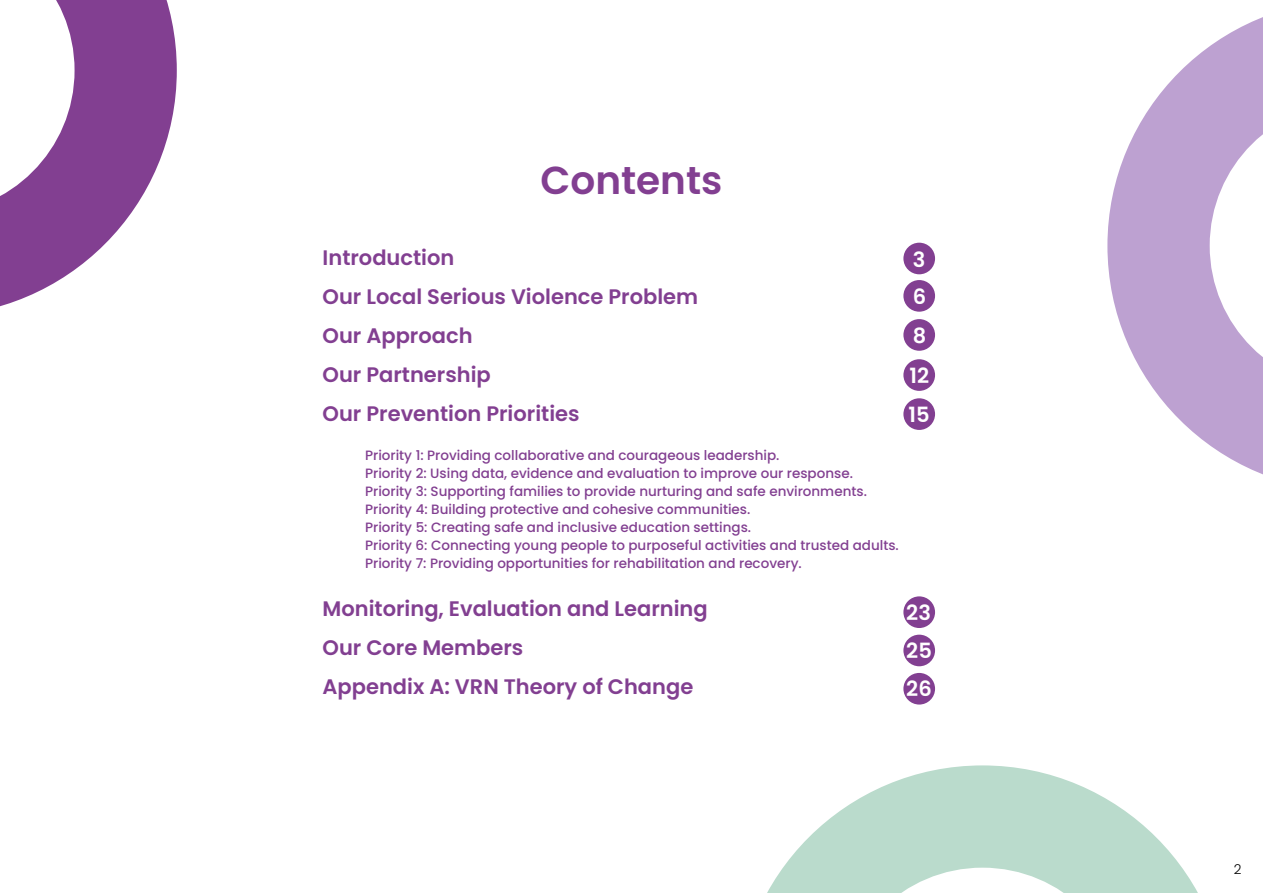
<style>
.page{position:relative;width:1263px;height:893px;background:#fff}
.page>*{position:absolute;margin:0;border:0;box-sizing:border-box;transform-origin:0 0}
.t1{font:600 39px "Poppins";color:#823f91}
.t2{font:600 21px "Poppins";color:#823f91}
.t3{font:600 21px "Poppins";color:#fff}
.t4{font:500 13.5px "Poppins";color:#823f91}
.t5{font:300 13.5px "Poppins";color:#000}
</style>
<div class="page">
<svg style="left:767px;top:765px;width:431px;height:128px;fill:#badbcc"></svg>
<svg style="left:1107px;top:17px;width:156px;height:458px;fill:#bda1d1"></svg>
<svg style="left:0;top:0;width:177px;height:307px;fill:#823f91"></svg>
<div style="left:903px;top:673px;width:32px;height:31px;background:#823f91;border-radius:50%"></div>
<div style="left:903px;top:596px;width:32px;height:32px;background:#823f91;border-radius:50%"></div>
<div style="left:903px;top:398px;width:32px;height:32px;background:#823f91;border-radius:50%"></div>
<div style="left:903px;top:359px;width:32px;height:32px;background:#823f91;border-radius:50%"></div>
<div style="left:903px;top:319px;width:32px;height:32px;background:#823f91;border-radius:50%"></div>
<div style="left:903px;top:280px;width:32px;height:32px;background:#823f91;border-radius:50%"></div>
<div style="left:903px;top:243px;width:32px;height:31px;background:#823f91;border-radius:50%"></div>
<div style="left:903px;top:635px;width:32px;height:31px;background:#823f91;border-radius:50%"></div>
<p class="t1" style="left:540px;top:158px;width:183px">Contents</p>
<p class="t2" style="left:323px;top:245px;width:133px">Introduction</p>
<p class="t2" style="left:323px;top:284px;width:377px">Our Local Serious Violence Problem</p>
<p class="t2" style="left:323px;top:323px;width:152px">Our Approach</p>
<p class="t2" style="left:323px;top:362px;width:170px">Our Partnership</p>
<p class="t2" style="left:323px;top:401px;width:258px">Our Prevention Priorities</p>
<p class="t4" style="left:365px;top:447px;width:416px">Priority 1: Providing collaborative and courageous leadership.</p>
<p class="t4" style="left:365px;top:465px;width:489px">Priority 2: Using data, evidence and evaluation to improve our response.</p>
<p class="t4" style="left:365px;top:483px;width:503px">Priority 3: Supporting families to provide nurturing and safe environments.</p>
<p class="t4" style="left:365px;top:501px;width:387px">Priority 4: Building protective and cohesive communities.</p>
<p class="t4" style="left:365px;top:519px;width:387px">Priority 5: Creating safe and inclusive education settings.</p>
<p class="t4" style="left:365px;top:537px;width:535px">Priority 6: Connecting young people to purposeful activities and trusted adults.</p>
<p class="t4" style="left:365px;top:555px;width:438px">Priority 7: Providing opportunities for rehabilitation and recovery.</p>
<p class="t2" style="left:323px;top:596px;width:387px">Monitoring, Evaluation and Learning</p>
<p class="t2" style="left:323px;top:635px;width:202px">Our Core Members</p>
<p class="t2" style="left:323px;top:674px;width:372px">Appendix A: VRN Theory of Change</p>
<p class="t3" style="left:906px;top:676px;width:27px">26</p>
<p class="t3" style="left:913px;top:247px;width:14px">3</p>
<p class="t3" style="left:913px;top:285px;width:15px">6</p>
<p class="t3" style="left:913px;top:324px;width:15px">8</p>
<p class="t3" style="left:909px;top:364px;width:21px">12</p>
<p class="t3" style="left:908px;top:403px;width:23px">15</p>
<p class="t3" style="left:906px;top:600px;width:26px">23</p>
<p class="t3" style="left:906px;top:638px;width:27px">25</p>
<p class="t5" style="left:1234px;top:862px;width:9px">2</p>
</div>
